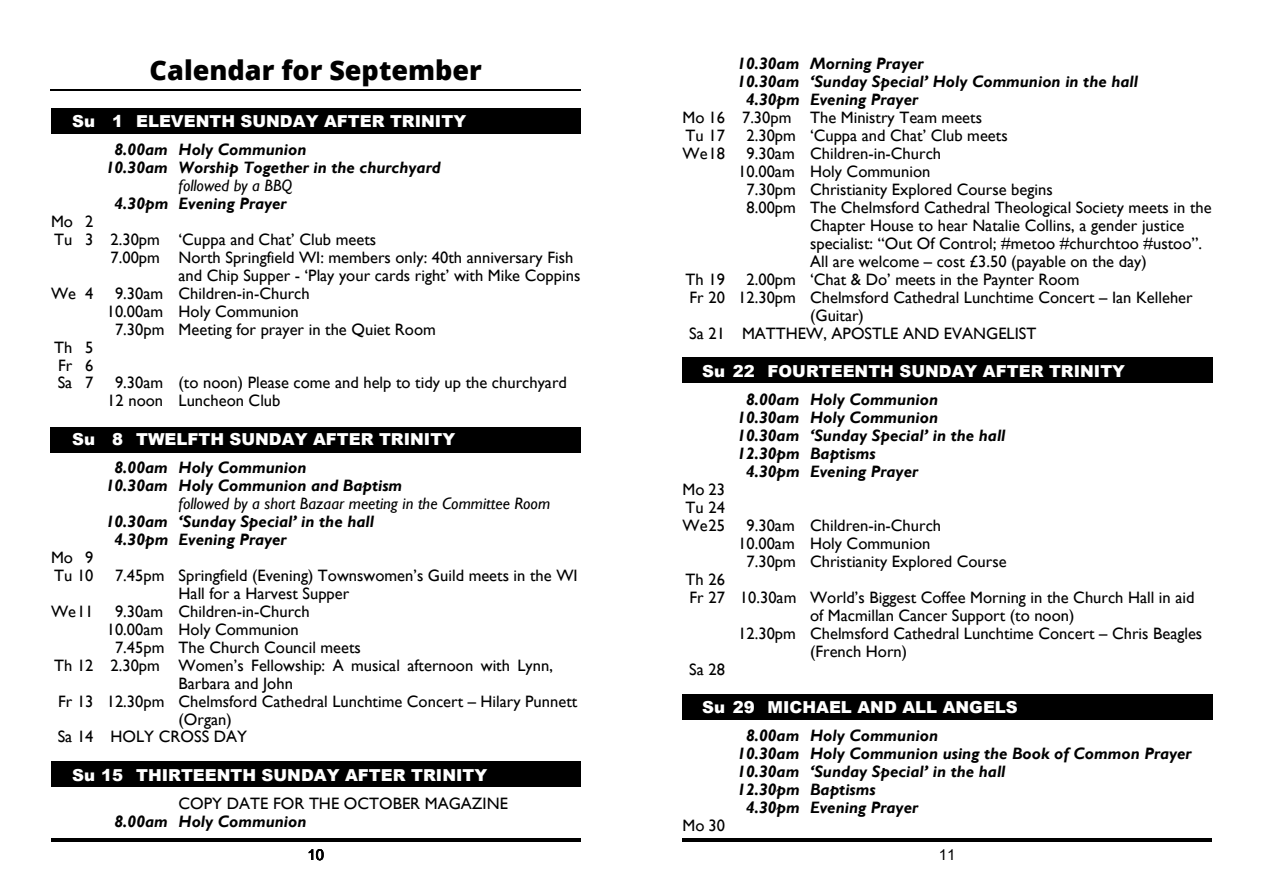
<style>
.page{position:relative;width:1263px;height:893px;background:#fff}
.page>*{position:absolute;margin:0;border:0;box-sizing:border-box;transform-origin:0 0}
.t1{font:800 27px "Open Sans";color:#000}
.t2{font:16.5px/18px "Gill Sans";color:#000}
.t3{font:italic 700 16.5px/18px "Gill Sans";color:#000}
.t4{font:900 16.5px "Arial";color:#fff}
.t5{font:italic 16.5px "Gill Sans";color:#000}
.t6{font:15px "Arial";color:#000}
</style>
<div class="page">
<hr style="left:50px;top:89px;width:531px;height:1px;background:#000">
<hr style="left:51px;top:839px;width:529px;height:3px;background:#000">
<div style="left:51px;top:108px;width:529px;height:26px;background:#000"></div>
<div style="left:51px;top:428px;width:530px;height:25px;background:#000"></div>
<div style="left:51px;top:762px;width:529px;height:25px;background:#000"></div>
<hr style="left:682px;top:839px;width:530px;height:3px;background:#000">
<div style="left:682px;top:357px;width:530px;height:26px;background:#000"></div>
<div style="left:682px;top:694px;width:530px;height:26px;background:#000"></div>
<h1 class="t1" style="left:150px;top:60px;width:334px">Calendar for September</h1>
<p class="t4" style="left:72px;top:115px;width:395px">Su 1 ELEVENTH SUNDAY AFTER TRINITY</p>
<p class="t3" style="left:106px;top:142px;width:336px;text-indent:9px">8.00am Holy Communion<br>10.30am Worship Together in the churchyard</p>
<p class="t5" style="left:179px;top:180px;width:115px">followed by a BBQ</p>
<p class="t3" style="left:115px;top:196px;width:174px">4.30pm Evening Prayer</p>
<p class="t2" style="left:51px;top:214px;width:44px">Mo 2</p>
<p class="t2" style="left:54px;top:232px;width:324px">Tu 3 2.30pm ‘Cuppa and Chat’ Club meets</p>
<p class="t2" style="left:111px;top:250px;width:464px">7.00pm North Springfield WI: members only: 40th anniversary Fish</p>
<p class="t2" style="left:179px;top:268px;width:403px">and Chip Supper - ‘Play your cards right’ with Mike Coppins</p>
<p class="t2" style="left:51px;top:286px;width:44px">We 4</p>
<p class="t2" style="left:115px;top:286px;width:196px">9.30am Children-in-Church</p>
<p class="t2" style="left:107px;top:304px;width:194px">10.00am Holy Communion</p>
<p class="t2" style="left:115px;top:322px;width:322px">7.30pm Meeting for prayer in the Quiet Room</p>
<p class="t2" style="left:54px;top:340px;width:41px;text-align:justify">Th 5<br>Fr 6<br>Sa 7</p>
<p class="t2" style="left:107px;top:376px;width:461px;text-indent:8px">9.30am (to noon) Please come and help to tidy up the churchyard<br>12 noon Luncheon Club</p>
<p class="t4" style="left:72px;top:433px;width:384px">Su 8 TWELFTH SUNDAY AFTER TRINITY</p>
<p class="t3" style="left:106px;top:460px;width:298px;text-indent:9px">8.00am Holy Communion<br>10.30am Holy Communion and Baptism</p>
<p class="t5" style="left:179px;top:498px;width:373px">followed by a short Bazaar meeting in the Committee Room</p>
<p class="t3" style="left:115px;top:514px;width:261px;text-indent:-9px">10.30am ‘Sunday Special’ in the hall<br>4.30pm Evening Prayer</p>
<p class="t2" style="left:51px;top:550px;width:44px">Mo 9<br>Tu 10</p>
<p class="t2" style="left:179px;top:568px;width:401px;text-indent:-64px">7.45pm Springfield (Evening) Townswomen’s Guild meets in the WI<br>Hall for a Harvest Supper</p>
<p class="t2" style="left:51px;top:604px;width:44px">We 11</p>
<p class="t2" style="left:115px;top:604px;width:196px">9.30am Children-in-Church</p>
<p class="t2" style="left:107px;top:622px;width:194px">10.00am Holy Communion</p>
<p class="t2" style="left:115px;top:640px;width:247px">7.45pm The Church Council meets</p>
<p class="t2" style="left:54px;top:658px;width:500px">Th 12 2.30pm Women’s Fellowship: A musical afternoon with Lynn,</p>
<p class="t2" style="left:179px;top:676px;width:116px">Barbara and John</p>
<p class="t2" style="left:58px;top:694px;width:521px">Fr 13 12.30pm Chelmsford Cathedral Lunchtime Concert – Hilary Punnett</p>
<p class="t2" style="left:179px;top:712px;width:55px">(Organ)</p>
<p class="t2" style="left:58px;top:730px;width:191px">Sa 14 HOLY CROSS DAY</p>
<p class="t4" style="left:72px;top:769px;width:416px">Su 15 THIRTEENTH SUNDAY AFTER TRINITY</p>
<p class="t2" style="left:179px;top:796px;width:331px">COPY DATE FOR THE OCTOBER MAGAZINE</p>
<p class="t3" style="left:115px;top:814px;width:194px">8.00am Holy Communion</p>
<p class="t6" style="left:307px;top:849px;width:18px">10</p>
<p class="t3" style="left:737px;top:56px;width:188px">10.30am Morning Prayer</p>
<p class="t3" style="left:737px;top:74px;width:402px">10.30am ‘Sunday Special’ Holy Communion in the hall</p>
<p class="t3" style="left:746px;top:92px;width:174px">4.30pm Evening Prayer</p>
<p class="t2" style="left:682px;top:110px;width:301px">Mo 16 7.30pm The Ministry Team meets<br>Tu 17</p>
<p class="t2" style="left:746px;top:128px;width:263px">2.30pm ‘Cuppa and Chat’ Club meets</p>
<p class="t2" style="left:682px;top:146px;width:44px">We 18</p>
<p class="t2" style="left:746px;top:146px;width:196px">9.30am Children-in-Church</p>
<p class="t2" style="left:738px;top:164px;width:194px">10.00am Holy Communion</p>
<p class="t2" style="left:746px;top:182px;width:308px">7.30pm Christianity Explored Course begins</p>
<p class="t2" style="left:746px;top:200px;width:467px">8.00pm The Chelmsford Cathedral Theological Society meets in the</p>
<p class="t2" style="left:810px;top:218px;width:376px">Chapter House to hear Natalie Collins, a gender justice</p>
<p class="t2" style="left:810px;top:236px;width:393px">specialist: “Out Of Control; #metoo #churchtoo #ustoo”.</p>
<p class="t2" style="left:810px;top:254px;width:338px">All are welcome – cost £3.50 (payable on the day)</p>
<p class="t2" style="left:685px;top:272px;width:41px">Th 19</p>
<p class="t2" style="left:746px;top:272px;width:334px">2.00pm ‘Chat &amp; Do’ meets in the Paynter Room</p>
<p class="t2" style="left:689px;top:290px;width:505px">Fr 20 12.30pm Chelmsford Cathedral Lunchtime Concert – Ian Kelleher</p>
<p class="t2" style="left:810px;top:308px;width:55px">(Guitar)</p>
<p class="t2" style="left:689px;top:326px;width:349px">Sa 21 MATTHEW, APOSTLE AND EVANGELIST</p>
<p class="t4" style="left:702px;top:365px;width:424px">Su 22 FOURTEENTH SUNDAY AFTER TRINITY</p>
<p class="t3" style="left:746px;top:392px;width:194px">8.00am Holy Communion</p>
<p class="t3" style="left:737px;top:410px;width:202px">10.30am Holy Communion</p>
<p class="t3" style="left:737px;top:428px;width:270px">10.30am ‘Sunday Special’ in the hall</p>
<p class="t3" style="left:737px;top:446px;width:140px">12.30pm Baptisms</p>
<p class="t3" style="left:746px;top:464px;width:174px">4.30pm Evening Prayer</p>
<p class="t2" style="left:682px;top:482px;width:44px;text-align:justify">Mo 23<br>Tu 24<br>We 25</p>
<p class="t2" style="left:746px;top:518px;width:196px">9.30am Children-in-Church</p>
<p class="t2" style="left:738px;top:536px;width:194px">10.00am Holy Communion</p>
<p class="t2" style="left:746px;top:554px;width:262px">7.30pm Christianity Explored Course</p>
<p class="t2" style="left:685px;top:572px;width:41px">Th 26</p>
<p class="t2" style="left:689px;top:590px;width:506px">Fr 27 10.30am World’s Biggest Coffee Morning in the Church Hall in aid</p>
<p class="t2" style="left:810px;top:608px;width:266px">of Macmillan Cancer Support (to noon)</p>
<p class="t2" style="left:738px;top:626px;width:465px">12.30pm Chelmsford Cathedral Lunchtime Concert – Chris Beagles</p>
<p class="t2" style="left:810px;top:644px;width:99px">(French Horn)</p>
<p class="t2" style="left:689px;top:662px;width:37px">Sa 28</p>
<p class="t4" style="left:702px;top:701px;width:317px">Su 29 MICHAEL AND ALL ANGELS</p>
<p class="t3" style="left:746px;top:729px;width:194px">8.00am Holy Communion</p>
<p class="t3" style="left:737px;top:746px;width:456px">10.30am Holy Communion using the Book of Common Prayer</p>
<p class="t3" style="left:737px;top:764px;width:270px">10.30am ‘Sunday Special’ in the hall</p>
<p class="t3" style="left:737px;top:782px;width:140px">12.30pm Baptisms</p>
<p class="t3" style="left:746px;top:800px;width:174px">4.30pm Evening Prayer</p>
<p class="t2" style="left:682px;top:818px;width:44px">Mo 30</p>
<p class="t6" style="left:939px;top:849px;width:18px">11</p>
</div>
